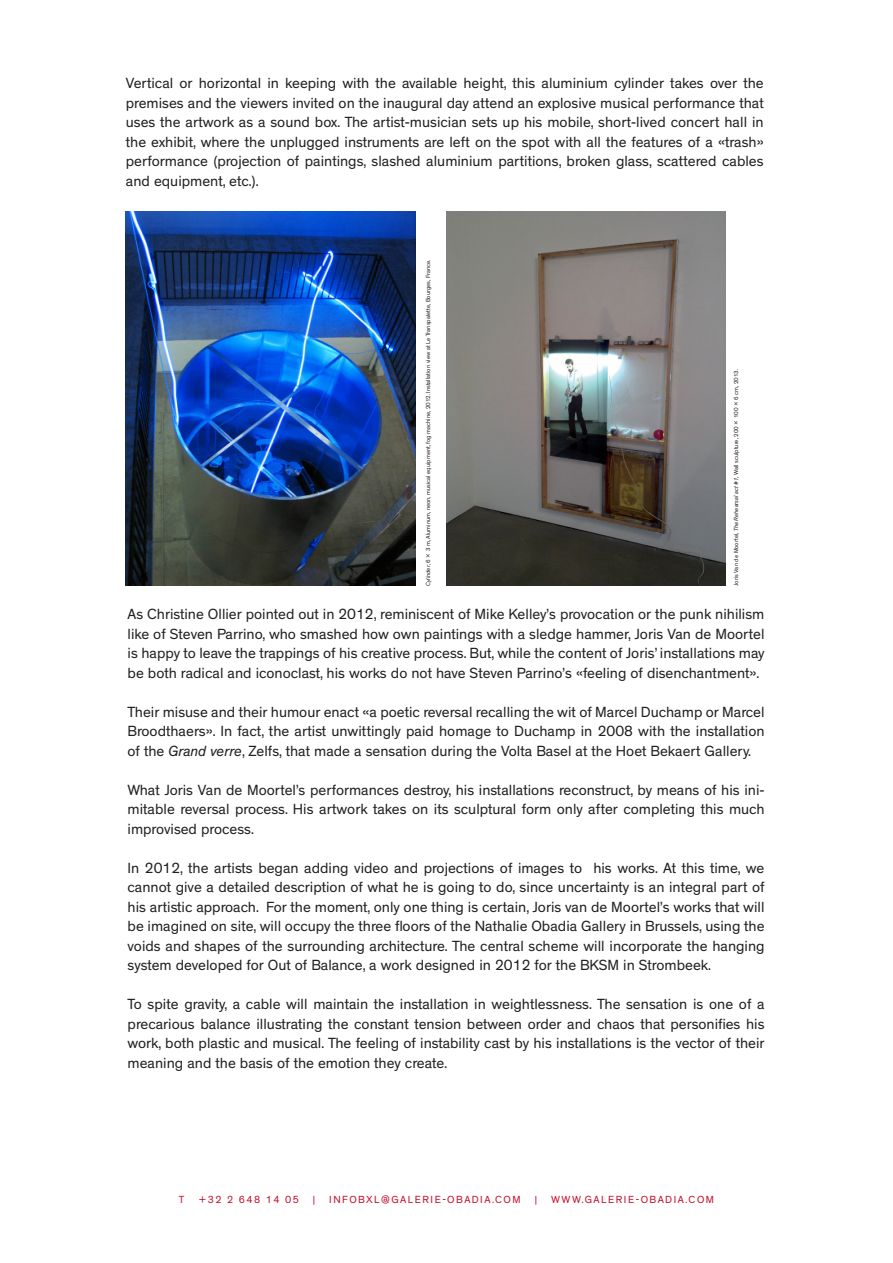
<style>
.page{position:relative;width:893px;height:1263px;background:#fff}
.page>*{position:absolute;margin:0;border:0;box-sizing:border-box;transform-origin:0 0}
.t1{font:15px/19.5px "Theinhardt";color:#231f20;text-align:justify}
.t2{font:10.5px "Theinhardt";letter-spacing:.145em;color:#c3102f}
.t3{font:6px "Theinhardt";color:#231f20}
.s1{font-style:italic}
</style>
<div class="page">
<img style="left:446px;top:212px;width:280px;height:374px">
<img style="left:126px;top:212px;width:289px;height:374px">
<p class="t1" style="left:126px;top:74px;width:639px">Vertical or horizontal in keeping with the available height, this aluminium cylinder takes over the premises and the viewers invited on the inaugural day attend an explosive musical performance that uses the artwork as a sound box. The artist-musician sets up his mobile, short-lived concert hall in the exhibit, where the unplugged instruments are left on the spot with all the features of a «trash» performance (projection of paintings, slashed aluminium partitions, broken glass, scattered cables and equipment, etc.).</p>
<p class="t3" style="left:425px;top:586px;width:327px;rotate:-90deg"><span class="s1">Cylinder</span>, 6 x 3 m, Aluminum, neon, musical equipment, fog machine, 2012. Installation view at Le Transpalette, Bourges, France.</p>
<p class="t3" style="left:733px;top:586px;width:218px;rotate:-90deg">Joris Van de Moortel, <span class="s1">The Rehearsal act #1</span>, Wall sculpture, 200 x 100 x 6 cm, 2013.</p>
<p class="t1" style="left:128px;top:605px;width:639px">As Christine Ollier pointed out in 2012, reminiscent of Mike Kelley’s provocation or the punk nihilism like of Steven Parrino, who smashed how own paintings with a sledge hammer, Joris Van de Moortel is happy to leave the trappings of his creative process. But, while the content of Joris’ installations may be both radical and iconoclast, his works do not have Steven Parrino’s «feeling of disenchantment».</p>
<p class="t1" style="left:128px;top:702px;width:638px">Their misuse and their humour enact «a poetic reversal recalling the wit of Marcel Duchamp or Marcel Broodthaers». In fact, the artist unwittingly paid homage to Duchamp in 2008 with the installation of the <span class="s1">Grand verre</span>, Zelfs, that made a sensation during the Volta Basel at the Hoet Bekaert Gallery.</p>
<p class="t1" style="left:128px;top:780px;width:639px">What Joris Van de Moortel’s performances destroy, his installations reconstruct, by means of his ini&shy;mitable reversal process. His artwork takes on its sculptural form only after completing this much improvised process.</p>
<p class="t1" style="left:128px;top:858px;width:639px">In 2012, the artists began adding video and projections of images to his works. At this time, we cannot give a detailed description of what he is going to do, since uncertainty is an integral part of his artistic approach. For the moment, only one thing is certain, Joris van de Moortel’s works that will be imagined on site, will occupy the three floors of the Nathalie Obadia Gallery in Brussels, using the voids and shapes of the surrounding architecture. The central scheme will incorporate the hanging system developed for Out of Balance, a work designed in 2012 for the BKSM in Strombeek.</p>
<p class="t1" style="left:128px;top:995px;width:639px">To spite gravity, a cable will maintain the installation in weightlessness. The sensation is one of a precarious balance illustrating the constant tension between order and chaos that personifies his work, both plastic and musical. The feeling of instability cast by his installations is the vector of their meaning and the basis of the emotion they create.</p>
<p class="t2" style="left:179px;top:1193px;width:7px">T</p>
<p class="t2" style="left:198px;top:1193px;width:102px">+32 2 648 14 05</p>
<p class="t2" style="left:313px;top:1193px;width:4px">|</p>
<p class="t2" style="left:329px;top:1193px;width:193px">INFOBXL@GALERIE-OBADIA.COM</p>
<p class="t2" style="left:535px;top:1193px;width:4px">|</p>
<p class="t2" style="left:551px;top:1193px;width:164px">WWW.GALERIE-OBADIA.COM</p>
</div>
